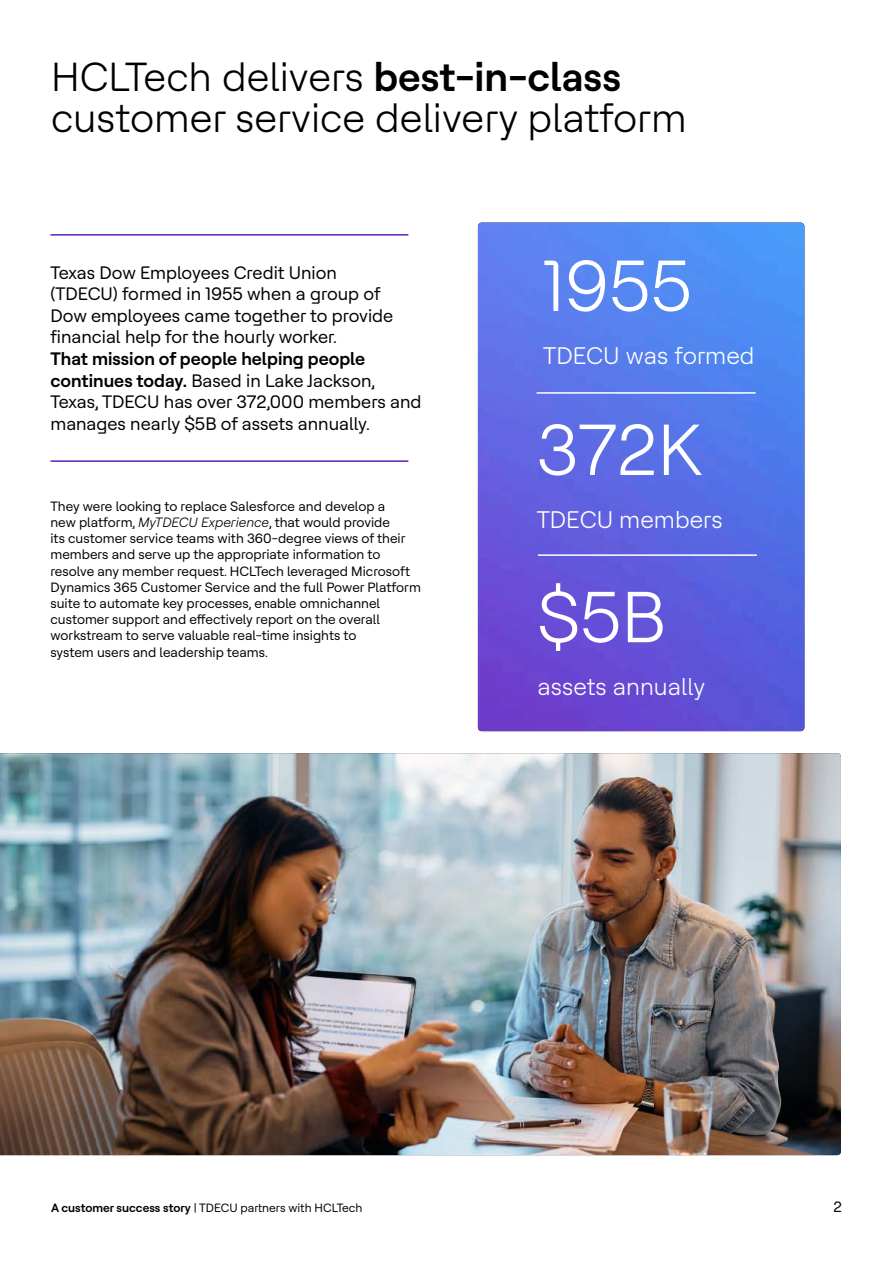
<style>
.page{position:relative;width:893px;height:1263px;background:#fff}
.page>*{position:absolute;margin:0;border:0;box-sizing:border-box;transform-origin:0 0}
.t1{font:300 72px "HCL Tech Roobert";color:#fff}
.t2{font:300 40.5px/40.5px "HCL Tech Roobert";color:#000}
.t3{font:300 24px "HCL Tech Roobert";color:#fff}
.t4{font:18px/21.6px "HCL Tech Roobert";color:#000}
.t5{font:15px "HCL Tech Roobert";color:#000}
.t6{font:13.5px/16.2px "HCL Tech Roobert";color:#000}
.t7{font:12px "HCL Tech Roobert";color:#000}
.s1{font-weight:600}
.s2{font-weight:300;font-style:italic}
</style>
<div class="page">
<img style="left:478px;top:223px;width:326px;height:508px">
<img style="left:0;top:753px;width:841px;height:402px">
<hr style="left:50px;top:460px;width:358px;height:2px;background:#5f1ebe">
<hr style="left:50px;top:234px;width:358px;height:2px;background:#5f1ebe">
<hr style="left:537px;top:392px;width:219px;height:2px;background:#fff">
<hr style="left:538px;top:554px;width:219px;height:2px;background:#fff">
<h2 class="t2" style="left:51px;top:55px;width:637px">HCLTech delivers <span class="s1">best-in-class </span>customer service delivery platform</h2>
<h3 class="t4" style="left:50px;top:260px;width:344px">Texas Dow Employees Credit Union (TDECU) formed in 1955 when a group of Dow employees came together to provide financial help for the hourly worker.</h3>
<h3 class="t4" style="left:50px;top:347px;width:372px"><span class="s1">That mission of people helping people continues today.</span> Based in Lake Jackson, Texas, TDECU has over 372,000 members and manages nearly $5B of assets annually.</h3>
<p class="t6" style="left:50px;top:497px;width:372px">They were looking to replace Salesforce and develop a<br>new platform, <span class="s2">MyTDECU Experience</span>, that would provide<br>its customer service teams with 360-degree views of their members and serve up the appropriate information to resolve any member request. HCLTech leveraged Microsoft Dynamics 365 Customer Service and the full Power Platform suite to automate key processes, enable omnichannel customer support and effectively report on the overall workstream to serve valuable real-time insights to<br>system users and leadership teams.</p>
<h1 class="t1" style="left:543px;top:235px;width:150px">1955</h1>
<h3 class="t3" style="left:543px;top:338px;width:213px">TDECU was formed</h3>
<h1 class="t1" style="left:537px;top:399px;width:166px">372K</h1>
<h3 class="t3" style="left:537px;top:502px;width:188px">TDECU members</h3>
<h1 class="t1" style="left:537px;top:566px;width:130px">$5B</h1>
<h3 class="t3" style="left:537px;top:669px;width:169px">assets annually</h3>
<p class="t7" style="left:51px;top:1199px;width:313px"><span class="s1">A customer success story</span> | TDECU partners with HCLTech</p>
<p class="t5" style="left:833px;top:1196px;width:10px">2</p>
</div>
